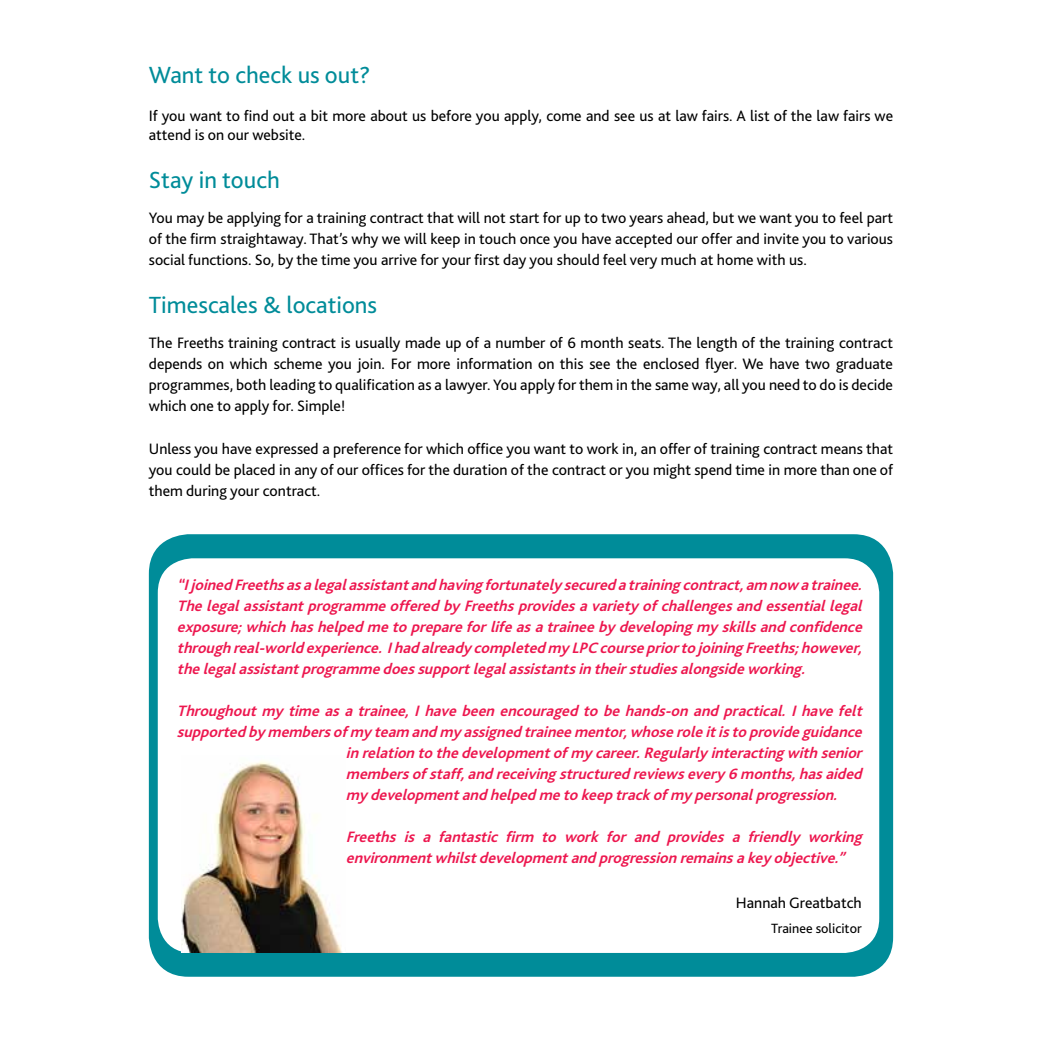
<style>
.page{position:relative;width:1042px;height:1042px;background:#fff}
.page>*{position:absolute;margin:0;border:0;box-sizing:border-box;transform-origin:0 0}
.t1{font:24.5px "Bliss 2";color:#008c99}
.t2{font:15.75px/21px "Bliss 2";color:#000;text-align:justify}
.t3{font:italic 700 15.75px/21px "Bliss 2";color:#ed174f;text-align:justify}
.t4{font:14px "Bliss 2";color:#000}
</style>
<div class="page">
<div style="left:149px;top:534px;width:744px;height:443px;background:#008c99;border-radius:40px"></div>
<div style="left:158px;top:558px;width:721px;height:395px;background:#fff;border-radius:35px"></div>
<img style="left:181px;top:761px;width:161px;height:192px">
<h1 class="t1" style="left:149px;top:60px;width:223px">Want to check us out?</h1>
<p class="t2" style="left:149px;top:106px;width:746px;line-height:18.9px">If you want to find out a bit more about us before you apply, come and see us at law fairs. A list of the law fairs we attend is on our website.</p>
<h1 class="t1" style="left:149px;top:165px;width:132px">Stay in touch</h1>
<p class="t2" style="left:149px;top:207px;width:746px">You may be applying for a training contract that will not start for up to two years ahead, but we want you to feel part of the firm straightaway. That’s why we will keep in touch once you have accepted our offer and invite you to various social functions. So, by the time you arrive for your first day you should feel very much at home with us.</p>
<h1 class="t1" style="left:149px;top:290px;width:230px">Timescales &amp; locations</h1>
<p class="t2" style="left:149px;top:333px;width:746px">The Freeths training contract is usually made up of a number of 6 month seats. The length of the training contract depends on which scheme you join. For more information on this see the enclosed flyer. We have two graduate programmes, both leading to qualification as a lawyer. You apply for them in the same way, all you need to do is decide which one to apply for. Simple!</p>
<p class="t2" style="left:149px;top:438px;width:746px">Unless you have expressed a preference for which office you want to work in, an offer of training contract means that you could be placed in any of our offices for the duration of the contract or you might spend time in more than one of them during your contract.</p>
<p class="t3" style="left:177px;top:574px;width:691px">“IjoinedFreethsasalegalassistantandhavingfortunately securedatrainingcontract,am now atrainee.<br>Thelegalassistantprogrammeofferedby Freethsprovidesavariety ofchallengesandessentiallegal exposure;whichhashelpedmetoprepareforlifeasatraineeby developingmy skillsandconfidence throughreal-worldexperience.Ihadalready completedmy LPC coursepriortojoiningFreeths;however, thelegalassistantprogrammedoessupportlegalassistantsintheirstudiesalongsideworking.</p>
<p class="t3" style="left:177px;top:700px;width:691px">Throughoutmy timeasatrainee,Ihavebeenencouragedtobehands-onandpractical.Ihavefelt</p>
<p class="t3" style="left:177px;top:721px;width:691px">supportedby membersofmy team andmy assignedtraineementor,whoseroleitistoprovideguidance</p>
<p class="t3" style="left:346px;top:742px;width:522px">inrelationtothedevelopmentofmy career.Regularly interactingwithsenior</p>
<p class="t3" style="left:346px;top:763px;width:522px">membersofstaff,andreceivingstructuredreviewsevery 6months,hasaided</p>
<p class="t3" style="left:346px;top:784px;width:497px">my developmentandhelpedmetokeeptrackofmy personalprogression.</p>
<p class="t3" style="left:346px;top:826px;width:522px">Freeths is a fantastic firm to work for and provides a friendly working environmentwhilstdevelopmentandprogressionremainsakey objective.”</p>
<p class="t2" style="left:736px;top:892px;width:127px">Hannah Greatbatch</p>
<p class="t4" style="left:771px;top:919px;width:92px">Trainee solicitor</p>
</div>
